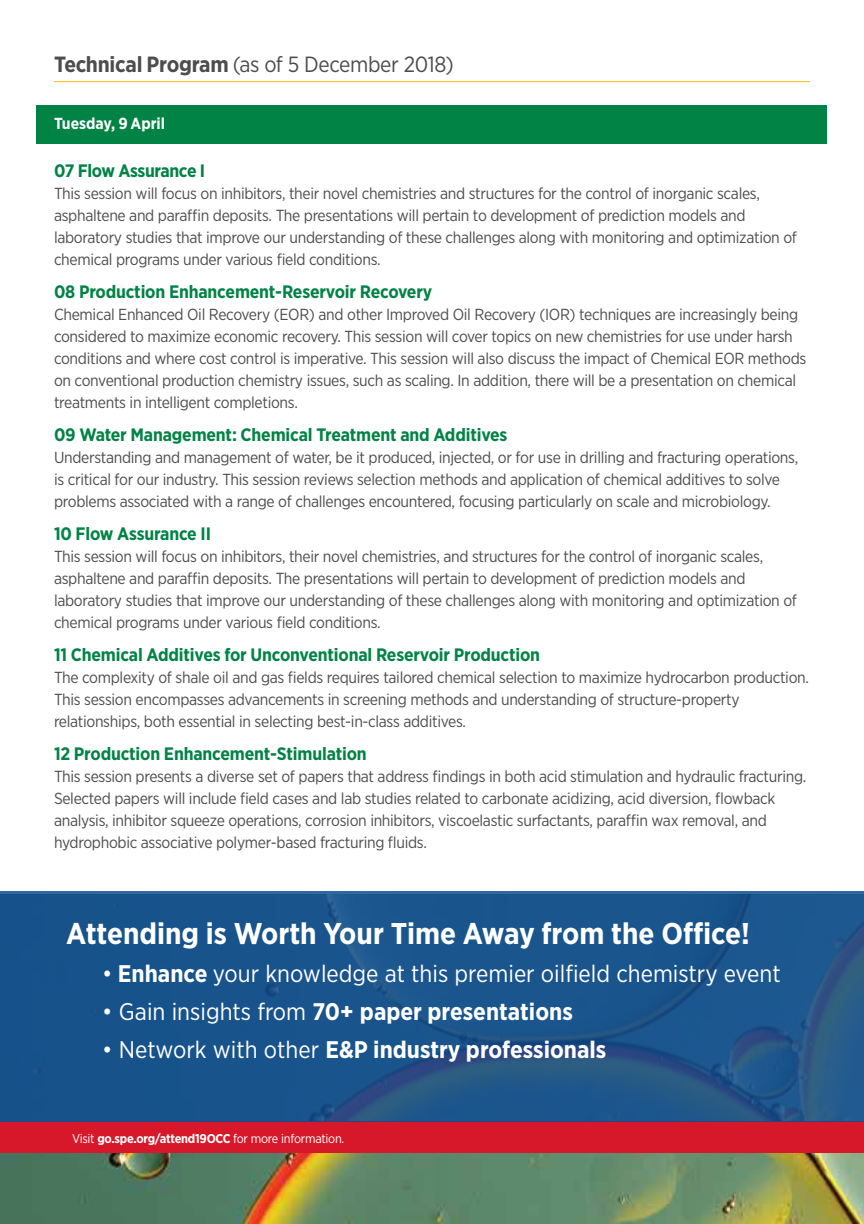
<style>
.page{position:relative;width:864px;height:1224px;background:#fff}
.page>*{position:absolute;margin:0;border:0;box-sizing:border-box;transform-origin:0 0}
.t1{font:700 30px "Gotham Narrow";color:#fff}
.t2{font:700 24px "Gotham Narrow";color:#fff}
.t3{font:24px "Gotham Narrow";color:#fff}
.t4{font:22px "Gotham Narrow";letter-spacing:-.015em;color:#4d4d4f}
.t5{font:700 18px "Gotham Narrow";letter-spacing:-.01em;color:#008345}
.t6{font:16px/22px "Gotham Narrow";letter-spacing:-.02em;color:#4d4d4f}
.t7{font:700 16px "Gotham Narrow";letter-spacing:-.005em;color:#fff}
.t8{font:12.6px "Gotham Narrow";letter-spacing:-.02em;color:#fff}
.s1{font-weight:700}
.s2{font-weight:400}
</style>
<div class="page">
<img style="left:0;top:1153px;width:864px;height:71px">
<div style="left:0;top:1121px;width:864px;height:32px;background:#d7182a"></div>
<hr style="left:54px;top:81px;width:756px;height:1px;background:#fdb913">
<div style="left:37px;top:105px;width:790px;height:39px;background:#008345"></div>
<svg style="left:0;top:891px;width:864px;height:231px;fill:#1a548c"></svg>
<h3 class="t4" style="left:54px;top:50px;width:401px"><span class="s1">Technical Program</span> (as of 5 December 2018)</h3>
<p class="t7" style="left:54px;top:113px;width:113px">Tuesday, 9 April</p>
<p class="t5" style="left:54px;top:159px;width:153px">07 Flow Assurance I</p>
<p class="t6" style="left:54px;top:182px;width:745px">This session will focus on inhibitors, their novel chemistries and structures for the control of inorganic scales, asphaltene and paraffin deposits. The presentations will pertain to development of prediction models and laboratory studies that improve our understanding of these challenges along with monitoring and optimization of chemical programs under various field conditions.</p>
<p class="t5" style="left:54px;top:280px;width:380px">08 Production Enhancement-Reservoir Recovery</p>
<p class="t6" style="left:54px;top:303px;width:754px">Chemical Enhanced Oil Recovery (EOR) and other Improved Oil Recovery (IOR) techniques are increasingly being considered to maximize economic recovery. This session will cover topics on new chemistries for use under harsh conditions and where cost control is imperative. This session will also discuss the impact of Chemical EOR methods on conventional production chemistry issues, such as scaling. In addition, there will be a presentation on chemical treatments in intelligent completions.</p>
<p class="t5" style="left:54px;top:423px;width:455px">09 Water Management: Chemical Treatment and Additives</p>
<p class="t6" style="left:54px;top:446px;width:746px">Understanding and management of water, be it produced, injected, or for use in drilling and fracturing operations, is critical for our industry. This session reviews selection methods and application of chemical additives to solve problems associated with a range of challenges encountered, focusing particularly on scale and microbiology.</p>
<p class="t5" style="left:54px;top:522px;width:159px">10 Flow Assurance II</p>
<p class="t6" style="left:54px;top:545px;width:745px">This session will focus on inhibitors, their novel chemistries, and structures for the control of inorganic scales, asphaltene and paraffin deposits. The presentations will pertain to development of prediction models and laboratory studies that improve our understanding of these challenges along with monitoring and optimization of chemical programs under various field conditions.</p>
<p class="t5" style="left:54px;top:643px;width:488px">11 Chemical Additives for Unconventional Reservoir Production</p>
<p class="t6" style="left:54px;top:666px;width:757px">The complexity of shale oil and gas fields requires tailored chemical selection to maximize hydrocarbon production.<br>This session encompasses advancements in screening methods and understanding of structure-property relationships, both essential in selecting best-in-class additives.</p>
<p class="t5" style="left:54px;top:742px;width:314px">12 Production Enhancement-Stimulation</p>
<p class="t6" style="left:54px;top:765px;width:754px">This session presents a diverse set of papers that address findings in both acid stimulation and hydraulic fracturing.<br>Selected papers will include field cases and lab studies related to carbonate acidizing, acid diversion, flowback analysis, inhibitor squeeze operations, corrosion inhibitors, viscoelastic surfactants, paraffin wax removal, and hydrophobic associative polymer-based fracturing fluids.</p>
<h1 class="t1" style="left:66px;top:914px;width:685px">Attending is Worth Your Time Away from the Office!</h1>
<h2 class="t3" style="left:102px;top:959px;width:680px">• <span class="s1">Enhance</span> your knowledge at this premier oilfield chemistry event</h2>
<h2 class="t2" style="left:102px;top:996px;width:472px"><span class="s2">• Gain insights from</span> 70+ paper presentations</h2>
<h2 class="t2" style="left:102px;top:1034px;width:506px"><span class="s2">• Network with other</span> E&amp;P industry professionals</h2>
<p class="t8" style="left:72px;top:1131px;width:274px">Visit <span class="s1">go.spe.org/attend19OCC</span> for more information.</p>
</div>
